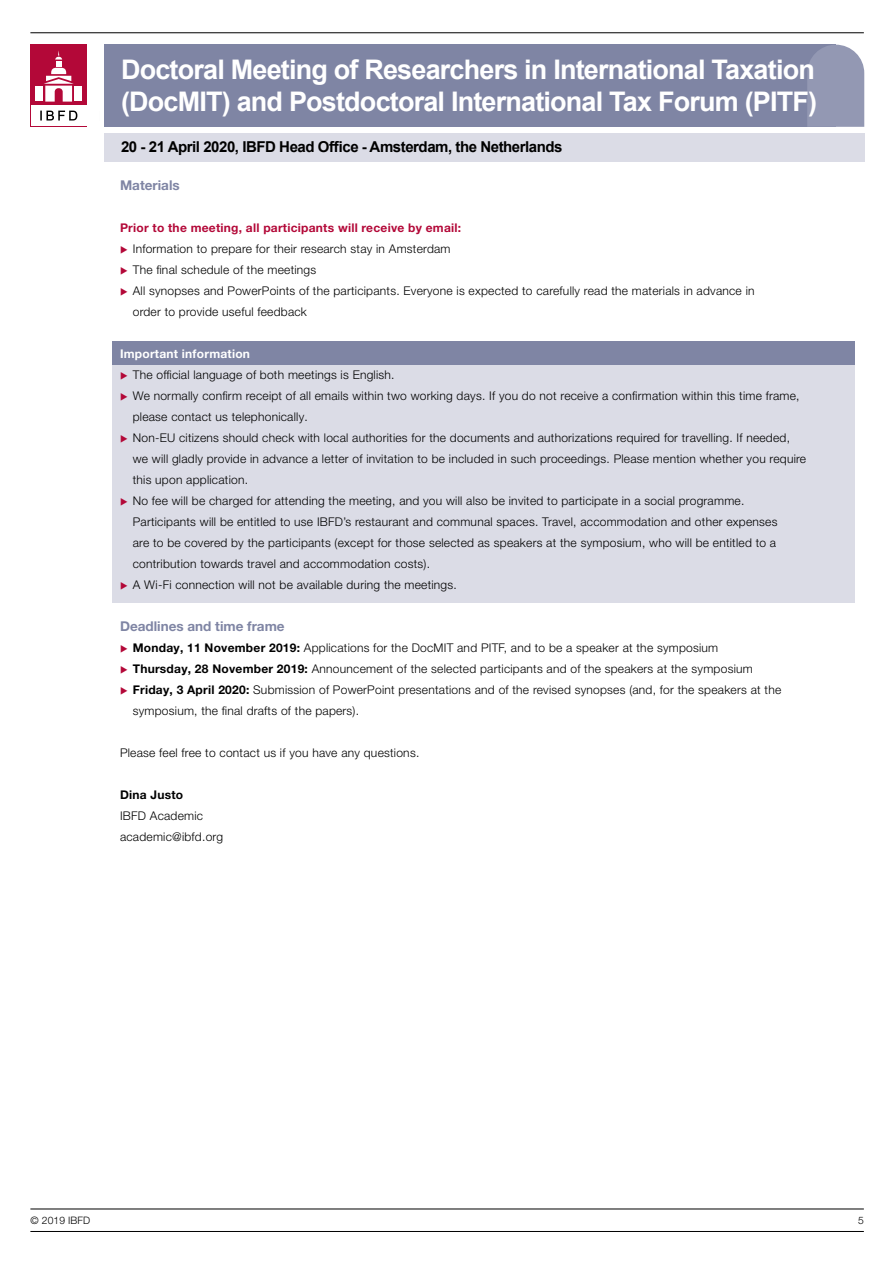
<style>
.page{position:relative;width:893px;height:1263px;background:#fff}
.page>*{position:absolute;margin:0;border:0;box-sizing:border-box;transform-origin:0 0}
.t1{font:700 27px/31.5px "Arial";letter-spacing:-.03em;color:#fff}
.t2{font:700 15px "Arial";letter-spacing:-.03em;color:#000}
.t3{font:700 13.5px "Helvetica Neue LT Pro";color:#7f85a4}
.t4{font:300 12px/21px "Helvetica Neue LT Pro";letter-spacing:.02em;color:#000}
.t5{font:700 12px "Helvetica Neue LT Pro";letter-spacing:.02em;color:#b30838}
.t6{font:700 12px "Helvetica Neue LT Pro";letter-spacing:.02em;color:#fff}
.t7{font:700 12px "Helvetica Neue LT Pro";letter-spacing:.02em;color:#000}
.t8{font:300 10.35px "Helvetica Neue LT Pro";letter-spacing:.01em;color:#000}
.s1{font-weight:700}
</style>
<div class="page">
<hr style="left:30px;top:32px;width:834px;height:1px;background:#000">
<div style="left:104px;top:45px;width:732px;height:82px;background:#7f85a4"></div>
<div style="left:104px;top:134px;width:761px;height:28px;background:#dbdce6"></div>
<div style="left:112px;top:341px;width:743px;height:261px;background:#dbdce6"></div>
<svg style="left:807px;top:45px;width:57px;height:82px;background:#959ab5"></svg>
<div style="left:31px;top:45px;width:56px;height:82px;background:#b30838"></div>
<div style="left:31px;top:106px;width:55px;height:20px;background:#fff"></div>
<div style="left:35px;top:86px;width:8px;height:14px;background:#fff"></div>
<div style="left:74px;top:86px;width:8px;height:14px;background:#fff"></div>
<svg style="left:44px;top:51px;width:30px;height:51px"></svg>
<svg style="left:40px;top:111px;width:37px;height:10px"></svg>
<hr style="left:30px;top:1231px;width:834px;height:1px;background:#000">
<hr style="left:30px;top:1208px;width:834px;height:1px;background:#000">
<div style="left:112px;top:341px;width:743px;height:24px;background:#7f85a4"></div>
<h1 class="t1" style="left:121px;top:54px;width:698px">Doctoral Meeting of Researchers in International Taxation (DocMIT) and Postdoctoral International Tax Forum (PITF)</h1>
<p class="t2" style="left:121px;top:136px;width:443px">20 - 21 April 2020, IBFD Head Office - Amsterdam, the Netherlands</p>
<p class="t3" style="left:120px;top:177px;width:61px">Materials</p>
<p class="t5" style="left:120px;top:220px;width:343px">Prior to the meeting, all participants will receive by email:</p>
<p class="t4" style="left:133px;top:238px;width:623px">Information to prepare for their research stay in Amsterdam<br>The final schedule of the meetings<br>All synopses and PowerPoints of the participants. Everyone is expected to carefully read the materials in advance in order to provide useful feedback</p>
<p class="t6" style="left:120px;top:346px;width:132px">Important information</p>
<p class="t4" style="left:133px;top:364px;width:675px">The official language of both meetings is English.<br>We normally confirm receipt of all emails within two working days. If you do not receive a confirmation within this time frame, please contact us telephonically.<br>Non-EU citizens should check with local authorities for the documents and authorizations required for travelling. If needed, we will gladly provide in advance a letter of invitation to be included in such proceedings. Please mention whether you require this upon application.<br>No fee will be charged for attending the meeting, and you will also be invited to participate in a social programme.<br>Participants will be entitled to use IBFD’s restaurant and communal spaces. Travel, accommodation and other expenses<br>are to be covered by the participants (except for those selected as speakers at the symposium, who will be entitled to a contribution towards travel and accommodation costs).<br>A Wi-Fi connection will not be available during the meetings.</p>
<p class="t3" style="left:120px;top:618px;width:166px">Deadlines and time frame</p>
<p class="t4" style="left:133px;top:637px;width:650px"><span class="s1">Monday, 11 November 2019:</span> Applications for the DocMIT and PITF, and to be a speaker at the symposium<br><span class="s1">Thursday, 28 November 2019:</span> Announcement of the selected participants and of the speakers at the symposium <span class="s1">Friday, 3 April 2020:</span> Submission of PowerPoint presentations and of the revised synopses (and, for the speakers at the symposium, the final drafts of the papers).</p>
<p class="t4" style="left:120px;top:742px;width:301px">Please feel free to contact us if you have any questions.</p>
<p class="t7" style="left:120px;top:787px;width:65px">Dina Justo</p>
<p class="t4" style="left:120px;top:805px;width:105px">IBFD Academic academic@ibfd.org</p>
<p class="t8" style="left:31px;top:1214px;width:61px">© 2019 IBFD</p>
<p class="t8" style="left:858px;top:1214px;width:7px">5</p>
</div>
